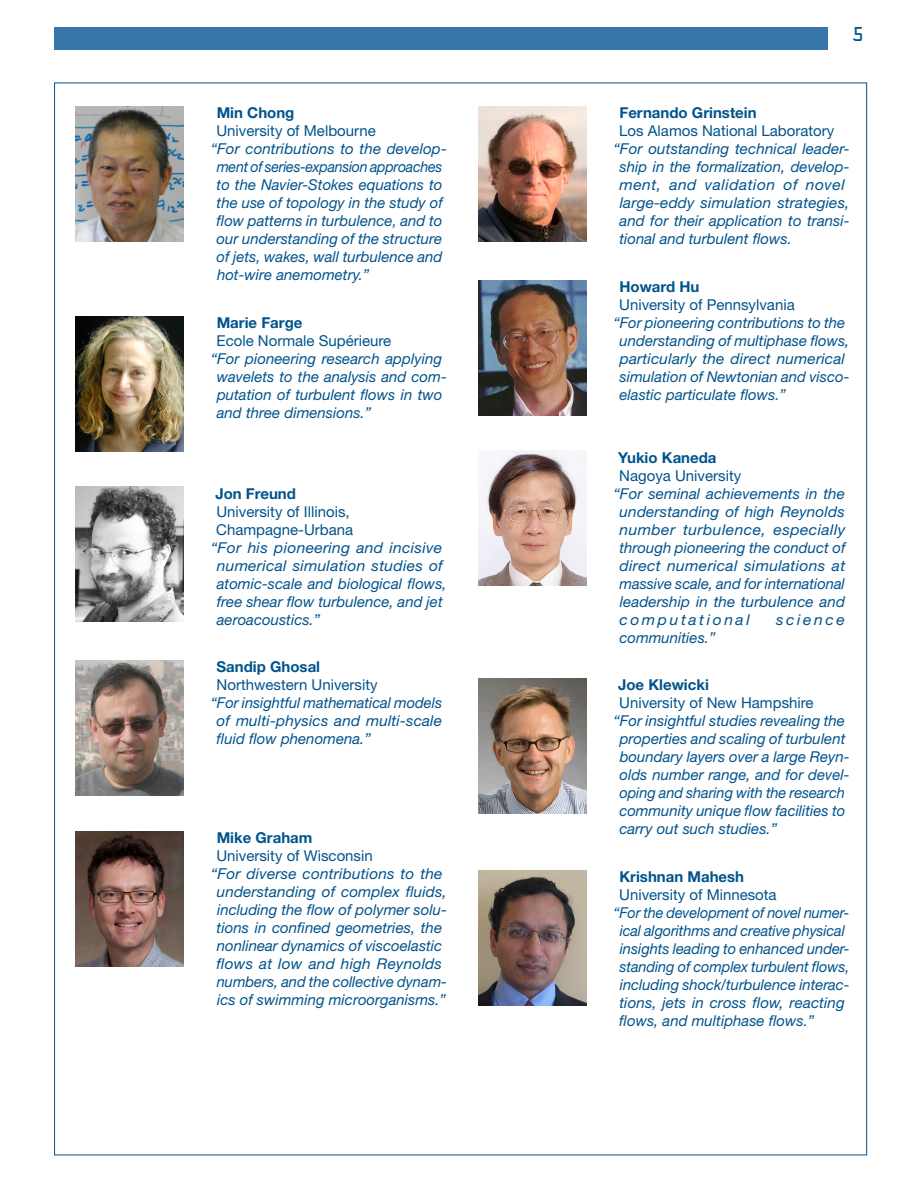
<style>
.page{position:relative;width:918px;height:1188px;background:#fff}
.page>*{position:absolute;margin:0;border:0;box-sizing:border-box;transform-origin:0 0}
.Headline{font:18px "OCRA Alternate";color:#00538d}
.NEW_TEXT_2009{font:italic 15px/18px "Helvetica Neue";color:#00538d}
.NEW_TEXT_2009-2{font:15px/18px "Helvetica Neue";color:#00538d}
.NEW_TEXT_2009-3{font:italic 15px/18px "Helvetica Neue";color:#00538d;scale:1.05 1}
.NEW_TEXT_2009-4{font:700 15px "Helvetica Neue";color:#00538d}
.NEW_TEXT_2009-5{font:italic 15px "Helvetica Neue";letter-spacing:.16em;color:#00538d;scale:1.05 1}
</style>
<div class="page">
<div style="left:54px;top:27px;width:774px;height:23px;background:#3875a9"></div>
<img style="left:76px;top:106px;width:108px;height:136px">
<img style="left:76px;top:316px;width:108px;height:135px">
<img style="left:76px;top:487px;width:108px;height:135px">
<img style="left:76px;top:661px;width:108px;height:135px">
<img style="left:76px;top:831px;width:108px;height:135px">
<img style="left:478px;top:106px;width:108px;height:136px">
<img style="left:478px;top:280px;width:108px;height:135px">
<img style="left:478px;top:451px;width:108px;height:135px">
<img style="left:478px;top:679px;width:108px;height:135px">
<img style="left:478px;top:870px;width:108px;height:135px">
<p class="NEW_TEXT_2009-4" style="left:217px;top:104px;width:79px">Min Chong</p>
<p class="NEW_TEXT_2009-2" style="left:216px;top:122px;width:161px">University of Melbourne</p>
<p class="NEW_TEXT_2009" style="left:217px;top:140px;width:232px;text-indent:-6px">“For contributions to the develop&shy;ment of series-expansion approaches to the Navier-Stokes equations to the use of topology in the study of flow patterns in turbulence, and to our understanding of the structure of jets, wakes, wall turbulence and hot-wire anemometry.”</p>
<p class="NEW_TEXT_2009-4" style="left:217px;top:313px;width:87px">Marie Farge</p>
<p class="NEW_TEXT_2009-2" style="left:217px;top:331px;width:176px">Ecole Normale Supérieure</p>
<p class="NEW_TEXT_2009" style="left:217px;top:349px;width:232px;text-indent:-6px">“For pioneering research applying wavelets to the analysis and com&shy;putation of turbulent flows in two and three dimensions.”</p>
<p class="NEW_TEXT_2009-4" style="left:215px;top:484px;width:82px">Jon Freund</p>
<p class="NEW_TEXT_2009-2" style="left:216px;top:502px;width:138px">University of Illinois,<br>Champagne-Urbana</p>
<p class="NEW_TEXT_2009-3" style="left:217px;top:538px;width:221px;text-indent:-6px">“For his pioneering and incisive numerical simulation studies of atomic-scale and biological flows, free shear flow turbulence, and jet aeroacoustics.”</p>
<p class="NEW_TEXT_2009-4" style="left:217px;top:658px;width:105px">Sandip Ghosal</p>
<p class="NEW_TEXT_2009-2" style="left:217px;top:676px;width:163px">Northwestern University</p>
<p class="NEW_TEXT_2009" style="left:217px;top:694px;width:227px;text-align:justify;text-indent:-6px">“For insightful mathematical models of multi-physics and multi-scale fluid flow phenomena.”</p>
<p class="NEW_TEXT_2009-4" style="left:217px;top:828px;width:97px">Mike Graham</p>
<p class="NEW_TEXT_2009-2" style="left:216px;top:847px;width:158px">University of Wisconsin</p>
<p class="NEW_TEXT_2009" style="left:211px;top:864px;width:238px;text-align:center">“For diverse contributions to the understanding of complex fluids, including the flow of polymer solu&shy;tions in confined geometries, the nonlinear dynamics of viscoelastic flows at low and high Reynolds numbers, and the collective dynam&shy;ics of swimming microorganisms.”</p>
<p class="Headline" style="left:851px;top:26px;width:14px">5</p>
<p class="NEW_TEXT_2009-4" style="left:619px;top:104px;width:139px">Fernando Grinstein</p>
<p class="NEW_TEXT_2009-2" style="left:619px;top:122px;width:217px">Los Alamos National Laboratory</p>
<p class="NEW_TEXT_2009" style="left:619px;top:140px;width:232px;text-indent:-6px">“For outstanding technical leader&shy;ship in the formalization, develop&shy;ment, and validation of novel large-eddy simulation strategies, and for their application to transi&shy;tional and turbulent flows.</p>
<p class="NEW_TEXT_2009-4" style="left:619px;top:277px;width:82px">Howard Hu</p>
<p class="NEW_TEXT_2009-2" style="left:619px;top:295px;width:177px">University of Pennsylvania</p>
<p class="NEW_TEXT_2009" style="left:620px;top:313px;width:232px;text-indent:-6px">“For pioneering contributions to the understanding of multiphase flows, particularly the direct numerical simulation of Newtonian and visco&shy;elastic particulate flows.”</p>
<p class="NEW_TEXT_2009-4" style="left:618px;top:448px;width:100px">Yukio Kaneda</p>
<p class="NEW_TEXT_2009-2" style="left:619px;top:466px;width:123px">Nagoya University</p>
<p class="NEW_TEXT_2009" style="left:619px;top:484px;width:228px;text-align:justify;text-indent:-6px">“For seminal achievements in the understanding of high Reynolds number turbulence, especially through pioneering the conduct of direct numerical simulations at massive scale, and for international leadership in the turbulence and computational</p>
<p class="NEW_TEXT_2009-5" style="left:776px;top:610px;width:67px">science</p>
<p class="NEW_TEXT_2009" style="left:619px;top:628px;width:98px">communities.”</p>
<p class="NEW_TEXT_2009-4" style="left:618px;top:676px;width:92px">Joe Klewicki</p>
<p class="NEW_TEXT_2009-2" style="left:619px;top:694px;width:196px">University of New Hampshire</p>
<p class="NEW_TEXT_2009" style="left:619px;top:712px;width:232px;text-indent:-6px">“For insightful studies revealing the properties and scaling of turbulent boundary layers over a large Reyn&shy;olds number range, and for devel&shy;oping and sharing with the research community unique flow facilities to carry out such studies.”</p>
<p class="NEW_TEXT_2009-4" style="left:619px;top:867px;width:126px">Krishnan Mahesh</p>
<p class="NEW_TEXT_2009-2" style="left:619px;top:885px;width:159px">University of Minnesota</p>
<p class="NEW_TEXT_2009" style="left:619px;top:903px;width:232px;text-indent:-6px">“For the development of novel numer&shy;ical algorithms and creative physical insights leading to enhanced under&shy;standing of complex turbulent flows, including shock/turbulence interac&shy;tions, jets in cross flow, reacting flows, and multiphase flows.”</p>
</div>
